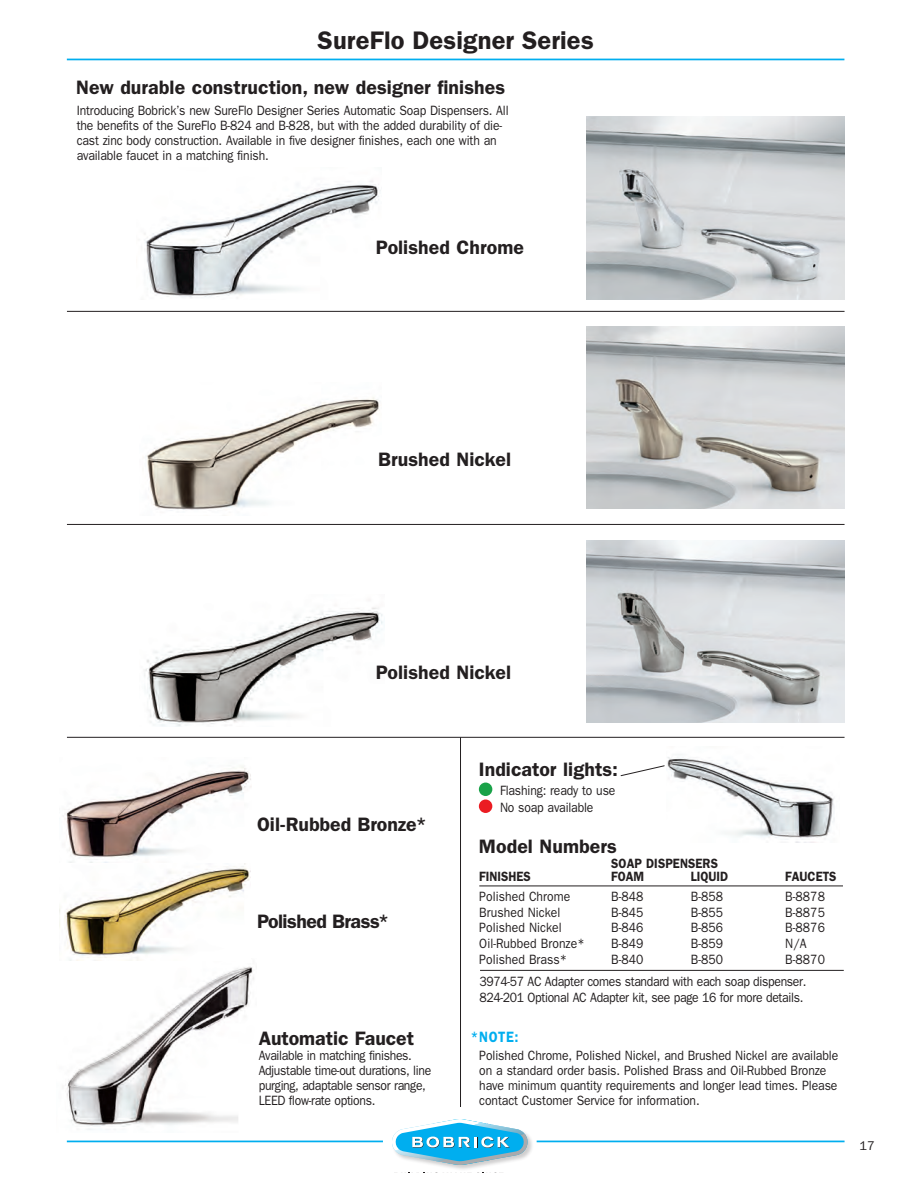
<style>
.page{position:relative;width:918px;height:1188px;background:#fff}
.page>*{position:absolute;margin:0;border:0;box-sizing:border-box;transform-origin:0 0}
.t1{font:600 25.5px "Franklin Gothic";letter-spacing:.005em;color:#231f20}
.t2{font:600 19.5px "Franklin Gothic";color:#231f20}
.t3{font:600 19.5px "Franklin Gothic";letter-spacing:-.025em;color:#231f20}
.t4{font:600 15px "Franklin Gothic";color:#00aeef;scale:.9 1}
.t5{font:13.5px/15px "Bobrick FG2";letter-spacing:-.01em;color:#231f20;scale:.9 1}
.t6{font:600 13.5px "Franklin Gothic";color:#231f20;scale:.9 1}
.t7{font:12.75px "Bobrick FG2";color:#231f20}
</style>
<div class="page">
<hr style="left:67px;top:1141px;width:316px;height:1px;background:#00aeef">
<hr style="left:537px;top:1141px;width:308px;height:1px;background:#00aeef">
<hr style="left:67px;top:59px;width:777px;height:1px;background:#00aeef">
<div style="left:391px;top:1118px;width:143px;height:54px;background:#231f20;opacity:.22"></div>
<svg style="left:392px;top:1119px;width:136px;height:46px"></svg>
<hr style="left:460px;top:737px;width:1px;height:370px;background:#231f20">
<hr style="left:67px;top:311px;width:778px;height:1px;background:#231f20">
<hr style="left:67px;top:524px;width:778px;height:1px;background:#231f20">
<hr style="left:67px;top:737px;width:778px;height:1px;background:#231f20">
<hr style="left:480px;top:970px;width:364px;height:1px;background:#231f20">
<img style="left:587px;top:117px;width:257px;height:182px">
<img style="left:587px;top:327px;width:257px;height:182px">
<img style="left:587px;top:540px;width:257px;height:182px">
<img style="left:67px;top:960px;width:187px;height:170px">
<img style="left:64px;top:863px;width:186px;height:97px">
<img style="left:65px;top:766px;width:186px;height:97px">
<img style="left:147px;top:397px;width:233px;height:114px">
<img style="left:144px;top:180px;width:237px;height:118px">
<img style="left:144px;top:607px;width:239px;height:120px">
<img style="left:667px;top:757px;width:168px;height:86px">
<hr style="left:479px;top:886px;width:364px;height:1px;background:#231f20">
<svg style="left:621px;top:765px;width:44px;height:11px"></svg>
<div style="left:479px;top:783px;width:13px;height:13px;background:#1aa249;border-radius:50%"></div>
<div style="left:479px;top:799px;width:13px;height:14px;background:#eb1c22;border-radius:50%"></div>
<h1 class="t1" style="left:318px;top:25px;width:278px">SureFlo Designer Series</h1>
<h2 class="t2" style="left:76px;top:75px;width:431px">New durable construction, new designer finishes</h2>
<p class="t5" style="left:77px;top:103px;width:481px">Introducing Bobrick’s new SureFlo Designer Series Automatic Soap Dispensers. All the benefits of the SureFlo B-824 and B-828, but with the added durability of die&shy;cast zinc body construction. Available in five designer finishes, each one with an available faucet in a matching finish.</p>
<h2 class="t2" style="left:376px;top:235px;width:150px">Polished Chrome</h2>
<h2 class="t2" style="left:378px;top:448px;width:135px">Brushed Nickel</h2>
<h2 class="t2" style="left:376px;top:661px;width:137px">Polished Nickel</h2>
<h2 class="t2" style="left:257px;top:812px;width:172px">Oil-Rubbed Bronze*</h2>
<h2 class="t3" style="left:257px;top:910px;width:134px">Polished Brass*</h2>
<h2 class="t2" style="left:259px;top:1026px;width:157px">Automatic Faucet</h2>
<p class="t5" style="left:259px;top:1047px;width:193px">Available in matching finishes.<br>Adjustable time-out durations, line purging, adaptable sensor range,<br>LEED flow-rate options.</p>
<h2 class="t2" style="left:479px;top:758px;width:141px">Indicator lights:</h2>
<p class="t5" style="left:500px;top:782px;width:130px;line-height:17px">Flashing: ready to use<br>No soap available</p>
<h2 class="t2" style="left:479px;top:835px;width:140px">Model Numbers</h2>
<p class="t6" style="left:611px;top:855px;width:120px">SOAP DISPENSERS</p>
<p class="t6" style="left:479px;top:869px;width:59px">FINISHES</p>
<p class="t6" style="left:611px;top:869px;width:38px">FOAM</p>
<p class="t6" style="left:691px;top:869px;width:43px">LIQUID</p>
<p class="t6" style="left:785px;top:869px;width:58px">FAUCETS</p>
<p class="t5" style="left:479px;top:888px;width:103px">Polished Chrome</p>
<p class="t5" style="left:611px;top:888px;width:37px">B-848</p>
<p class="t5" style="left:691px;top:888px;width:37px">B-858</p>
<p class="t5" style="left:785px;top:888px;width:46px">B-8878</p>
<p class="t5" style="left:479px;top:904px;width:92px">Brushed Nickel</p>
<p class="t5" style="left:611px;top:904px;width:37px">B-845</p>
<p class="t5" style="left:691px;top:904px;width:37px">B-855</p>
<p class="t5" style="left:785px;top:904px;width:46px">B-8875</p>
<p class="t5" style="left:479px;top:920px;width:93px">Polished Nickel</p>
<p class="t5" style="left:611px;top:920px;width:37px">B-846</p>
<p class="t5" style="left:691px;top:920px;width:37px">B-856</p>
<p class="t5" style="left:785px;top:920px;width:46px">B-8876</p>
<p class="t5" style="left:479px;top:935px;width:119px">Oil-Rubbed Bronze*</p>
<p class="t5" style="left:611px;top:935px;width:37px">B-849</p>
<p class="t5" style="left:691px;top:935px;width:37px">B-859</p>
<p class="t5" style="left:785px;top:935px;width:25px">N/A</p>
<p class="t5" style="left:479px;top:951px;width:99px">Polished Brass*</p>
<p class="t5" style="left:611px;top:951px;width:37px">B-840</p>
<p class="t5" style="left:691px;top:951px;width:37px">B-850</p>
<p class="t5" style="left:785px;top:951px;width:46px">B-8870</p>
<p class="t5" style="left:480px;top:972px;width:365px;line-height:16.8px">3974-57 AC Adapter comes standard with each soap dispenser.<br>824-201 Optional AC Adapter kit, see page 16 for more details.</p>
<p class="t4" style="left:471px;top:1028px;width:55px">*Note:</p>
<p class="t5" style="left:479px;top:1047px;width:400px">Polished Chrome, Polished Nickel, and Brushed Nickel are available on a standard order basis. Polished Brass and Oil-Rubbed Bronze have minimum quantity requirements and longer lead times. Please contact Customer Service for information.</p>
<p class="t7" style="left:859px;top:1136px;width:17px">17</p>
</div>
